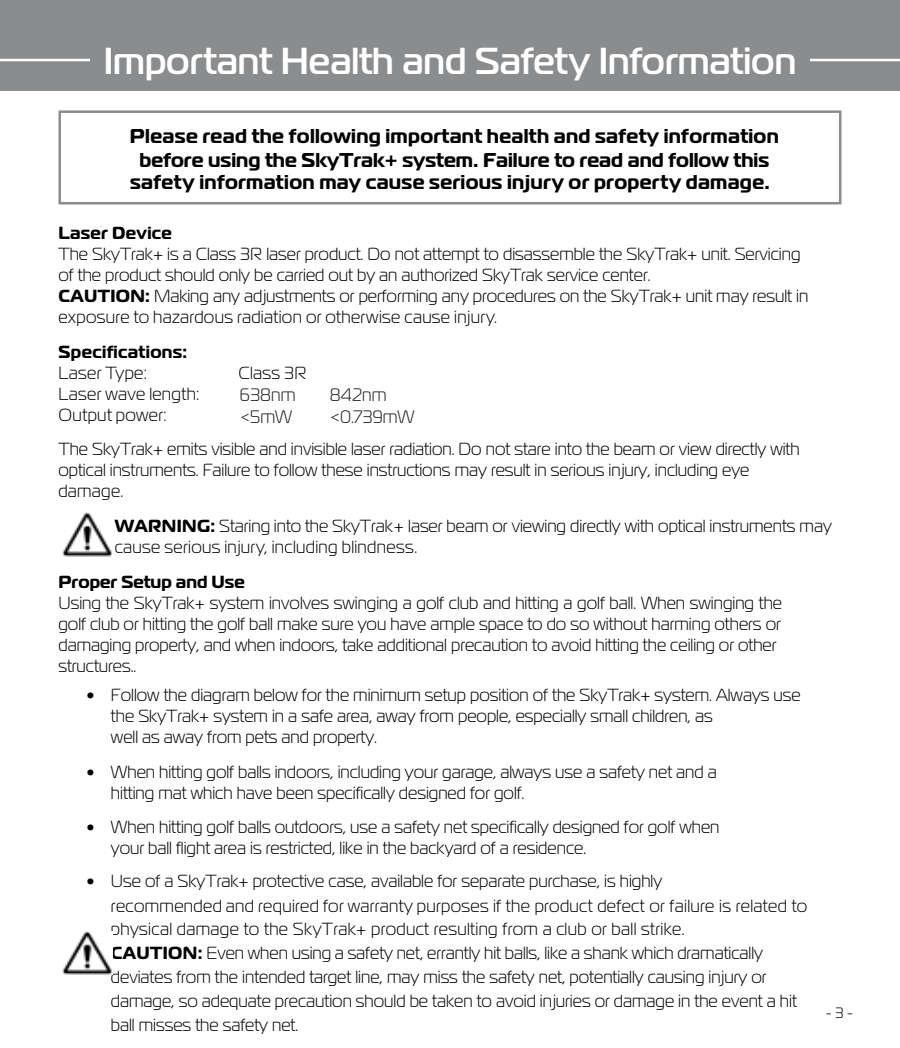
<style>
.page{position:relative;width:900px;height:1048px;background:#fff}
.page>*{position:absolute;margin:0;border:0;box-sizing:border-box;transform-origin:0 0}
.t1{font:500 37.5px "Magistral";color:#fff}
.t2{font:700 20px/23.5px "Magistral";letter-spacing:.015em;color:#000;text-align:center}
.t3{font:300 18px "Magistral";color:#231f20}
.t4{font:300 17.5px/21px "Magistral";color:#000}
.t5{font:300 17.5px/25px "Magistral";letter-spacing:.02em;color:#000}
.t6{font:700 17.5px/21px "Magistral";letter-spacing:.02em;color:#000}
.t7{font:300 15px "Magistral";color:#000}
.s1{font-weight:700}
.s2{font-family:"Minion Pro";font-weight:400}
.s3{font-weight:300}
</style>
<div class="page">
<div style="left:0;top:0;width:900px;height:90px;background:#8a8c8e"></div>
<div style="left:58px;top:110px;width:784px;height:94px;border:2px solid #8a8c8e"></div>
<hr style="left:0;top:59px;width:900px;height:2px;background:#fff">
<div style="left:90px;top:33px;width:720px;height:55px;background:#8a8c8e"></div>
<img style="left:63px;top:512px;width:49px;height:44px">
<img style="left:63px;top:931px;width:49px;height:44px">
<p class="t1" style="left:104px;top:38px;width:694px">Important Health and Safety Information</p>
<p class="t2" style="left:130px;top:124px;width:650px">Please read the following important health and safety information before using the SkyTrak+ system. Failure to read and follow this safety information may cause serious injury or property damage.</p>
<p class="t4" style="left:58px;top:222px;width:751px"><span class="s1">Laser Device<br></span>The SkyTrak<span class="s2">+</span> is a Class 3R laser product. Do not attempt to disassemble the SkyTrak<span class="s2">+</span> unit. Servicing of the product should only be carried out by an authorized SkyTrak service center.<br><span class="s1">CAUTION:</span> Making any adjustments or performing any procedures on the SkyTrak<span class="s2">+</span> unit may result in exposure to hazardous radiation or otherwise cause injury.</p>
<p class="t6" style="left:58px;top:341px;width:130px">Specifications:<br><span class="s3">Laser Type:</span></p>
<p class="t4" style="left:239px;top:361px;width:70px">Class 3R</p>
<p class="t5" style="left:58px;top:380px;width:142px">Laser wave length:</p>
<p class="t4" style="left:239px;top:382px;width:53px">63<span class="s2">8</span>nm</p>
<p class="t4" style="left:329px;top:382px;width:53px">8<span class="s2">42</span>nm</p>
<p class="t5" style="left:59px;top:401px;width:110px">Output power:</p>
<p class="t4" style="left:239px;top:403px;width:53px">&lt;5mW</p>
<p class="t3" style="left:240px;top:384px;width:57px">638nm</p>
<p class="t3" style="left:330px;top:384px;width:58px">842nm</p>
<p class="t3" style="left:240px;top:406px;width:54px">&lt;5mW</p>
<p class="t3" style="left:330px;top:406px;width:86px">&lt;0.739mW</p>
<p class="t4" style="left:59px;top:397px;width:743px;line-height:34.5px;text-indent:270px">&lt;0.<span class="s2">739</span>mW<br>The SkyTrak<span class="s2">+</span> emits visible and invisible laser radiation. Do not stare into the beam or view directly with</p>
<p class="t4" style="left:59px;top:459px;width:692px">optical instruments. Failure to follow these instructions may result in serious injury, including eye damage.</p>
<p class="t4" style="left:115px;top:515px;width:719px"><span class="s1">WARNING:</span> Staring into the SkyTrak<span class="s2">+</span> laser beam or viewing directly with optical instruments may cause serious injury, including blindness.</p>
<p class="t4" style="left:59px;top:571px;width:725px"><span class="s1">Proper Setup and Use<br></span>Using the SkyTrak<span class="s2">+</span> system involves swinging a golf club and hitting a golf ball. When swinging the golf club or hitting the golf ball make sure you have ample space to do so without harming others or damaging property, and when indoors, take additional precaution to avoid hitting the ceiling or other structures..</p>
<p class="t4" style="left:111px;top:684px;width:691px;text-indent:-25px">• Follow the diagram below for the minimum setup position of the SkyTrak<span class="s2">+</span> system. Always use the SkyTrak<span class="s2">+</span> system in a safe area, away from people, especially small children, as<br>well as away from pets and property.</p>
<p class="t4" style="left:111px;top:760px;width:607px;text-indent:-25px">• When hitting golf balls indoors, including your garage, always use a safety net and a hitting mat which have been specifically designed for golf.</p>
<p class="t4" style="left:111px;top:816px;width:610px;text-indent:-25px">• When hitting golf balls outdoors, use a safety net specifically designed for golf when your ball flight area is restricted, like in the backyard of a residence.</p>
<p class="t5" style="left:111px;top:868px;width:698px;text-indent:-25px">• Use of a SkyTrak<span class="s2">+</span> protective case, available for separate purchase, is highly<br>recommended and required for warranty purposes if the product defect or failure is related to</p>
<p class="t4" style="left:111px;top:916px;width:687px;line-height:24px">physical damage to the SkyTrak<span class="s2">+</span> product resulting from a club or ball strike.<br><span class="s1">CAUTION:</span> Even when using a safety net, errantly hit balls, like a shank which dramatically deviates from the intended target line, may miss the safety net, potentially causing injury or damage, so adequate precaution should be taken to avoid injuries or damage in the event a hit ball misses the safety net.</p>
<p class="t7" style="left:826px;top:1003px;width:29px">- 3 -</p>
</div>
